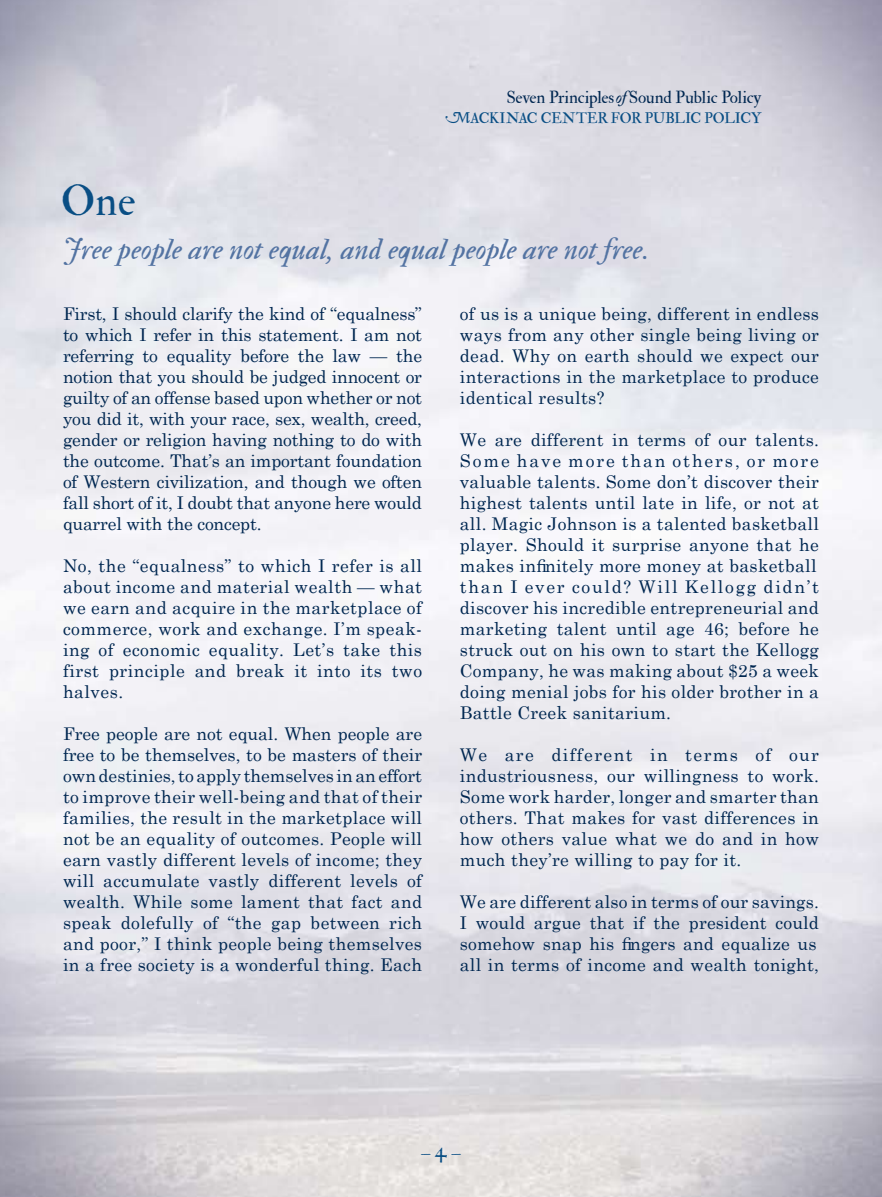
<style>
.page{position:relative;width:882px;height:1197px;background:#fff}
.page>*{position:absolute;margin:0;border:0;box-sizing:border-box;transform-origin:0 0}
.t1{font:35px "IM FELL Double Pica Roman";color:#094e84}
.t2{font:24.5px "IM FELL Double Pica Italic";color:#5373a2}
.t3{font:17.5px/21px "Century Schoolbook";letter-spacing:.02em;color:#002751;text-align:justify}
.t4{font:15.75px "IM FELL Double Pica Roman";color:#094e84}
.t5{font:14px "IM FELL Double Pica Roman";letter-spacing:-.01em;color:#002751}
.t6{font:12.25px "IM FELL Double Pica Roman";letter-spacing:.005em;color:#094e84}
.s1{font-family:"IM FELL Double Pica Italic"}
.s2{font-family:"IM FELL Double Pica Italic";font-style:italic}
.s3{font-size:17.5px}
</style>
<div class="page">
<p class="t5" style="left:507px;top:88px;width:256px">Seven Principles<span class="s1">of</span>Sound Public Policy</p>
<p class="t6" style="left:446px;top:110px;width:317px"><span class="s2">$</span>ACKINAC CENTER FOR PUBLIC POLICY</p>
<h1 class="t1" style="left:61px;top:177px;width:76px">One</h1>
<h2 class="t2" style="left:61px;top:233px;width:588px">Jree people are not equal, and equal people are not free.</h2>
<p class="t3" style="left:63px;top:302px;width:361px">First, I should clarify the kind of “equalness” to which I refer in this statement. I am not referring to equality before the law — the notion that you should be judged innocent or guilty of an offense based upon whether or not you did it, with your race, sex, wealth, creed, gender or religion having nothing to do with the outcome. That’s an important foundation of Western civilization, and though we often fall short of it, I doubt that anyone here would quarrel with the concept.</p>
<p class="t3" style="left:63px;top:554px;width:361px">No, the “equalness” to which I refer is all about income and material wealth — what we earn and acquire in the marketplace of commerce, work and exchange. I’m speak&shy;ing of economic equality. Let’s take this first principle and break it into its two halves.</p>
<p class="t3" style="left:63px;top:722px;width:361px">Free people are not equal. When people are free to be themselves, to be masters of their own destinies, to apply themselves in an effort to improve their well-being and that of their families, the result in the marketplace will not be an equality of outcomes. People will earn vastly different levels of income; they will accumulate vastly different levels of wealth. While some lament that fact and speak dolefully of “the gap between rich and poor,” I think people being themselves in a free society is a wonderful thing. Each</p>
<p class="t3" style="left:460px;top:302px;width:361px">of us is a unique being, different in endless ways from any other single being living or dead. Why on earth should we expect our interactions in the marketplace to produce identical results?</p>
<p class="t3" style="left:460px;top:428px;width:361px;text-align:left">We are different in terms of our talents.<br>Some have more than others, or more valuable talents. Some don’t discover their highest talents until late in life, or not at all. Magic Johnson is a talented basketball player. Should it surprise anyone that he makes infinitely more money at basketball than I ever could? Will Kellogg didn’t discover his incredible entrepreneurial and marketing talent until age 46; before he struck out on his own to start the Kellogg Company, he was making about $25 a week doing menial jobs for his older brother in a Battle Creek sanitarium.</p>
<p class="t3" style="left:460px;top:743px;width:361px">We are different in terms of our industriousness, our willingness to work.<br>Some work harder, longer and smarter than others. That makes for vast differences in how others value what we do and in how much they’re willing to pay for it.</p>
<p class="t3" style="left:460px;top:890px;width:361px;text-align:left">We are different also in terms of our savings.<br>I would argue that if the president could somehow snap his fingers and equalize us all in terms of income and wealth tonight,</p>
<p class="t4" style="left:421px;top:1142px;width:41px">–<span class="s3">4</span>–</p>
</div>
